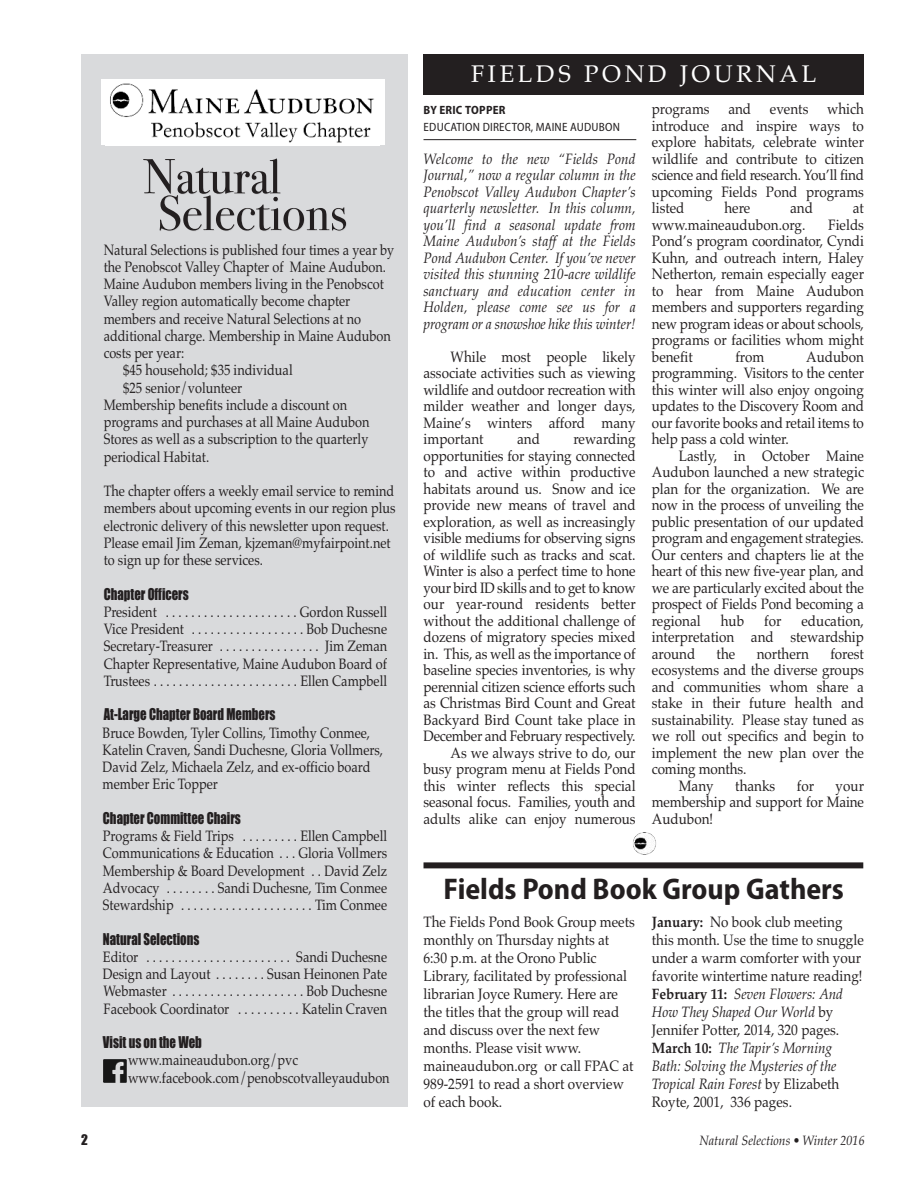
<style>
.page{position:relative;width:918px;height:1188px;background:#fff}
.page>*{position:absolute;margin:0;border:0;box-sizing:border-box;transform-origin:0 0}
.t1{font:700 semi-condensed 30px "Myriad Pro";color:#231f20}
.t2{font:24px "Palatino";letter-spacing:.15em;color:#fff}
.t3{font:15px/16.5px "Palatino";color:#231f20;text-align:justify;scale:.9 1}
.t4{font:15px/17.2px "Palatino";color:#231f20;scale:.85 1}
.t5{font:italic 15px/16.5px "Palatino";letter-spacing:-.005em;color:#231f20;text-align:justify;scale:.9 1}
.t6{font:15px "Impact";color:#231f20;scale:.85 1}
.t7{font:italic 13.5px "Palatino";color:#231f20;scale:.9 1}
.t8{font:13.5px "Impact";color:#231f20}
.t9{font:semi-condensed 12px "Myriad Pro";letter-spacing:.02em;color:#231f20}
.t10{font:700 semi-condensed 12px "Myriad Pro";letter-spacing:.02em;color:#231f20}
.s1{font-weight:700}
.s2{font-style:italic}
</style>
<div class="page">
<div style="left:81px;top:54px;width:326px;height:1053px;background:#d9dadc"></div>
<img style="left:103px;top:1059px;width:24px;height:24px">
<hr style="left:424px;top:139px;width:212px;height:1px;background:#231f20">
<img style="left:633px;top:832px;width:23px;height:23px;border-radius:50%">
<div style="left:101px;top:80px;width:284px;height:66px;background:#fff"></div>
<img style="left:110px;top:83px;width:264px;height:60px">
<svg style="left:143px;top:158px;width:204px;height:73px"></svg>
<div style="left:424px;top:54px;width:440px;height:40px;background:#231f20"></div>
<div style="left:424px;top:862px;width:439px;height:6px;background:#231f20"></div>
<p class="t4" style="left:104px;top:241px;width:344px">Natural Selections is published four times a year by</p>
<p class="t4" style="left:104px;top:258px;width:334px">the Penobscot Valley Chapter of Maine Audubon.</p>
<p class="t4" style="left:104px;top:275px;width:331px">Maine Audubon members living in the Penobscot</p>
<p class="t4" style="left:104px;top:293px;width:292px">Valley region automatically become chapter</p>
<p class="t4" style="left:104px;top:310px;width:304px">members and receive Natural Selections at no</p>
<p class="t4" style="left:104px;top:327px;width:339px">additional charge. Membership in Maine Audubon</p>
<p class="t4" style="left:104px;top:344px;width:96px">costs per year:</p>
<p class="t4" style="left:123px;top:362px;width:201px">$45 household; $35 individual</p>
<p class="t4" style="left:123px;top:379px;width:142px">$25 senior/volunteer</p>
<p class="t4" style="left:104px;top:396px;width:288px">Membership benefits include a discount on</p>
<p class="t4" style="left:104px;top:413px;width:314px">programs and purchases at all Maine Audubon</p>
<p class="t4" style="left:104px;top:431px;width:313px">Stores as well as a subscription to the quarterly</p>
<p class="t4" style="left:104px;top:448px;width:126px">periodical Habitat.</p>
<p class="t4" style="left:104px;top:482px;width:345px">The chapter offers a weekly email service to remind members about upcoming events in our region plus electronic delivery of this newsletter upon request.<br>Please email Jim Zeman, kjzeman@myfairpoint.net to sign up for these services.</p>
<p class="t6" style="left:104px;top:586px;width:102px">Chapter Officers</p>
<p class="t4" style="left:104px;top:603px;width:335px;text-align:justify">President . . . . . . . . . . . . . . . . . . . . . Gordon Russell Vice President . . . . . . . . . . . . . . . . . . Bob Duchesne Secretary-Treasurer . . . . . . . . . . . . . . . . Jim Zeman Chapter Representative, Maine Audubon Board of Trustees . . . . . . . . . . . . . . . . . . . . . . . Ellen Campbell</p>
<p class="t6" style="left:104px;top:707px;width:204px">At-Large Chapter Board Members</p>
<p class="t4" style="left:103px;top:724px;width:332px">Bruce Bowden, Tyler Collins, Timothy Conmee, Katelin Craven, Sandi Duchesne, Gloria Vollmers, David Zelz, Michaela Zelz, and ex-officio board member Eric Topper</p>
<p class="t6" style="left:103px;top:810px;width:164px">Chapter Committee Chairs</p>
<p class="t4" style="left:103px;top:827px;width:336px;text-align:justify">Programs &amp; Field Trips . . . . . . . . . Ellen Campbell Communications &amp; Education . . . Gloria Vollmers Membership &amp; Board Development . . David Zelz Advocacy . . . . . . . . Sandi Duchesne, Tim Conmee Stewardship . . . . . . . . . . . . . . . . . . . . . Tim Conmee</p>
<p class="t6" style="left:103px;top:931px;width:115px">Natural Selections</p>
<p class="t4" style="left:103px;top:948px;width:336px;text-align:justify">Editor . . . . . . . . . . . . . . . . . . . . . . . Sandi Duchesne Design and Layout . . . . . . . . Susan Heinonen Pate Webmaster . . . . . . . . . . . . . . . . . . . . . Bob Duchesne Facebook Coordinator . . . . . . . . . . Katelin Craven</p>
<p class="t6" style="left:103px;top:1034px;width:118px">Visit us on the Web</p>
<p class="t4" style="left:128px;top:1052px;width:309px">www.maineaudubon.org/pvc www.facebook.com/penobscotvalleyaudubon</p>
<h2 class="t2" style="left:471px;top:60px;width:347px">FIELDS POND JOURNAL</h2>
<p class="t10" style="left:424px;top:106px;width:83px">BY ERIC TOPPER</p>
<p class="t9" style="left:424px;top:122px;width:198px">EDUCATION DIRECTOR, MAINE AUDUBON</p>
<p class="t5" style="left:424px;top:150px;width:237px">Welcome to the new “Fields Pond Journal,” now a regular column in the Penobscot Valley Audubon Chapter’s quarterly newsletter. In this column, you’ll find a seasonal update from Maine Audubon’s staff at the Fields Pond Audubon Center. If you’ve never visited this stunning 210-acre wildlife sanctuary and education center in Holden, please come see us for a program or a snowshoe hike this winter!</p>
<p class="t3" style="left:424px;top:348px;width:237px;text-indent:27px">While most people likely associate activities such as viewing wildlife and outdoor recreation with milder weather and longer days, Maine’s winters afford many important</p>
<p class="t3" style="left:424px;top:431px;width:237px;text-align:right">rewarding<br>opportunities for staying connected to and active within productive habitats around us. Snow and ice provide new means of travel and exploration, as well as increasingly visible mediums for observing signs of wildlife such as tracks and scat.<br>Winter is also a perfect time to hone your bird ID skills and to get to know our year-round residents better without the additional challenge of dozens of migratory species mixed in. This, as well as the importance of baseline species inventories, is why perennial citizen science efforts such as Christmas Bird Count and Great Backyard Bird Count take place in December and February respectively.<br>As we always strive to do, our busy program menu at Fields Pond this winter reflects this special seasonal focus. Families, youth and adults alike can enjoy numerous</p>
<p class="t3" style="left:517px;top:431px;width:27px">and</p>
<p class="t3" style="left:652px;top:101px;width:237px">programs and events which introduce and inspire ways to explore habitats, celebrate winter wildlife and contribute to citizen science and field research. You’ll find upcoming Fields Pond programs listed</p>
<p class="t3" style="left:724px;top:200px;width:30px">here</p>
<p class="t3" style="left:790px;top:200px;width:27px">and</p>
<p class="t3" style="left:853px;top:200px;width:14px">at</p>
<p class="t3" style="left:652px;top:216px;width:172px">www.maineaudubon.org.</p>
<p class="t3" style="left:652px;top:216px;width:237px;text-indent:176px">Fields Pond’s program coordinator, Cyndi Kuhn, and outreach intern, Haley Netherton, remain especially eager to hear from Maine Audubon members and supporters regarding new program ideas or about schools, programs or facilities whom might benefit</p>
<p class="t3" style="left:652px;top:348px;width:237px;text-indent:154px">Audubon programming. Visitors to the center this winter will also enjoy ongoing updates to the Discovery Room and our favorite books and retail items to help pass a cold winter.</p>
<p class="t3" style="left:652px;top:447px;width:237px;text-indent:27px">Lastly, in October Maine Audubon launched a new strategic plan for the organization. We are now in the process of unveiling the public presentation of our updated program and engagement strategies.<br>Our centers and chapters lie at the heart of this new five-year plan, and we are particularly excited about the prospect of Fields Pond becoming a regional</p>
<p class="t3" style="left:735px;top:348px;width:34px">from</p>
<p class="t3" style="left:721px;top:612px;width:28px">hub</p>
<p class="t3" style="left:764px;top:612px;width:21px">for</p>
<p class="t3" style="left:652px;top:612px;width:237px;text-indent:150px">education, interpretation and stewardship around</p>
<p class="t3" style="left:717px;top:645px;width:22px">the</p>
<p class="t3" style="left:757px;top:645px;width:60px">northern</p>
<p class="t3" style="left:830px;top:645px;width:39px">forest</p>
<p class="t3" style="left:652px;top:662px;width:237px">ecosystems and the diverse groups</p>
<p class="t3" style="left:652px;top:678px;width:237px">and communities whom share a</p>
<p class="t3" style="left:652px;top:695px;width:237px">stake in their future health and</p>
<p class="t3" style="left:652px;top:711px;width:237px">sustainability. Please stay tuned as</p>
<p class="t3" style="left:652px;top:728px;width:237px">we roll out specifics and begin to</p>
<p class="t3" style="left:652px;top:744px;width:237px">implement the new plan over the</p>
<p class="t3" style="left:652px;top:761px;width:107px">coming months.</p>
<p class="t3" style="left:679px;top:777px;width:40px">Many</p>
<p class="t3" style="left:735px;top:777px;width:46px">thanks</p>
<p class="t3" style="left:797px;top:777px;width:21px">for</p>
<p class="t3" style="left:652px;top:777px;width:237px;text-indent:184px">your membership and support for Maine Audubon!</p>
<h1 class="t1" style="left:444px;top:878px;width:402px">Fields Pond Book Group Gathers</h1>
<p class="t3" style="left:652px;top:913px;width:237px;line-height:18px;text-align:left"><span class="s1">January:</span> No book club meeting this month. Use the time to snuggle under a warm comforter with your favorite wintertime nature reading!<br><span class="s1">February 11:</span> <span class="s2">Seven Flowers: And<br>How They Shaped Our World</span> by<br>Jennifer Potter, 2014, 320 pages.<br><span class="s1">March 10:</span> <span class="s2">The Tapir’s Morning<br>Bath: Solving the Mysteries of the<br>Tropical Rain Forest</span> by Elizabeth<br>Royte, 2001, 336 pages.</p>
<p class="t3" style="left:424px;top:913px;width:236px;line-height:18px;text-align:left">The Fields Pond Book Group meets monthly on Thursday nights at<br>6:30 p.m. at the Orono Public<br>Library, facilitated by professional librarian Joyce Rumery. Here are the titles that the group will read and discuss over the next few months. Please visit www. maineaudubon.org or call FPAC at<br>989-2591 to read a short overview of each book.</p>
<p class="t8" style="left:81px;top:1133px;width:8px">2</p>
<p class="t7" style="left:699px;top:1133px;width:185px">Natural Selections • Winter 2016</p>
</div>
